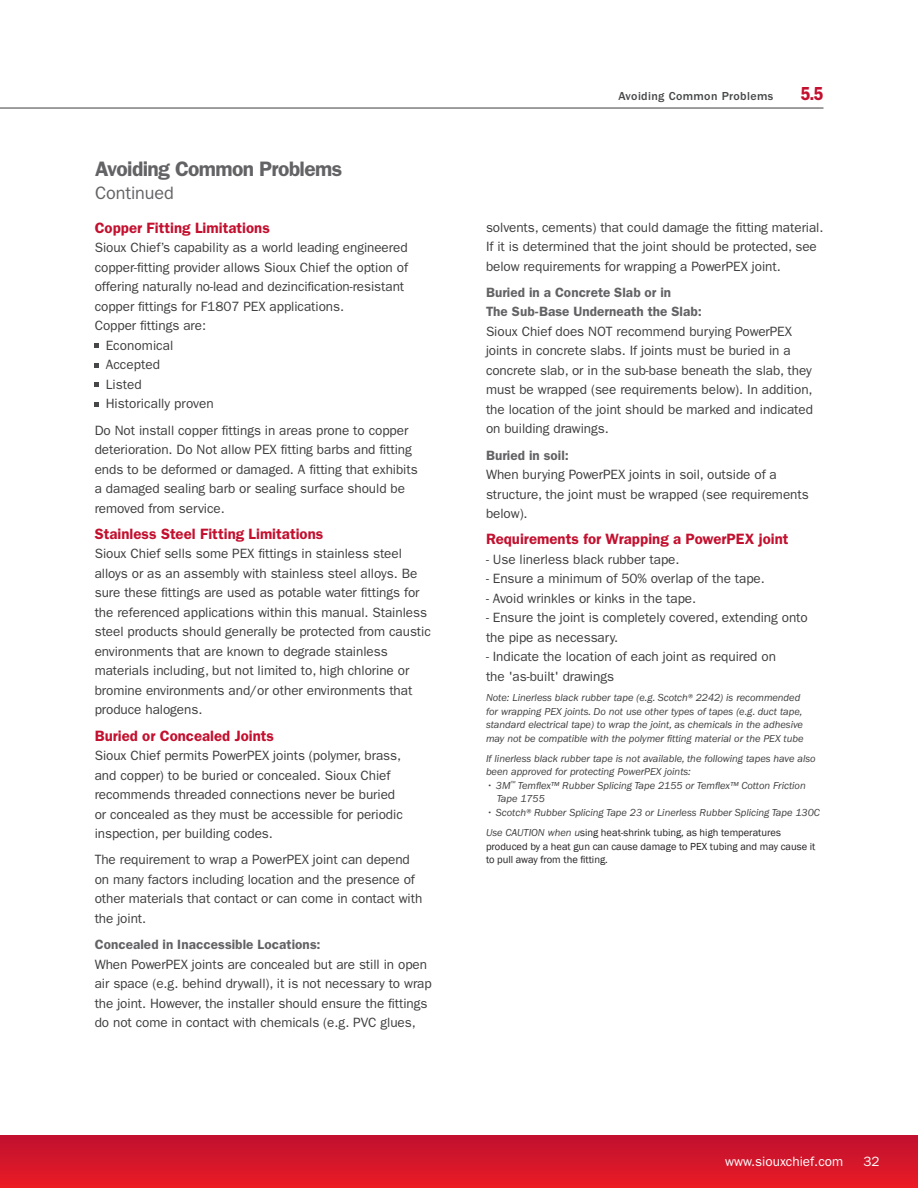
<style>
.page{position:relative;width:918px;height:1188px;background:#fff}
.page>*{position:absolute;margin:0;border:0;box-sizing:border-box;transform-origin:0 0}
.t1{font:600 21px "ITC Franklin Gothic Std";letter-spacing:-.03em;color:#636366}
.t2{font:19.5px "ITC Franklin Gothic Std Dm Cd";color:#c3102f}
.t3{font:18px "ITC Franklin Gothic Std";letter-spacing:-.005em;color:#636366}
.Caption_TITLE{font:600 15px "ITC Franklin Gothic Std";color:#c3102f}
.Caption_TEXT{font:13.5px/19.5px "ITC Franklin Gothic Std";letter-spacing:-.005em;color:#3e3e3f}
.Body{font:600 13.5px/19.5px "ITC Franklin Gothic Std";letter-spacing:.005em;color:#636366}
.Body-2{font:13.5px "ITC Franklin Gothic Std";letter-spacing:.005em;color:#3e3e3f}
.t4{font:13.5px "ITC Franklin Gothic Std";color:#fff}
.t5{font:500 12px "ITC Franklin Gothic Std";letter-spacing:.03em;color:#464748}
.Caption_TEXT-2{font:italic 10.5px/13.5px "ITC Franklin Gothic Std";letter-spacing:-.005em;color:#3e3e3f}
.Caption_TEXT-3{font:10.5px/13.5px "Franklin Gothic";color:#231f20}
.s1{font-family:"ITC Franklin Gothic Std";font-style:italic;color:#3e3e3f}
</style>
<div class="page">
<div style="left:0;top:1136px;width:918px;height:52px;background:linear-gradient(to bottom,#c01030,#ea1b24)"></div>
<svg style="left:95px;top:343px;width:4px;height:5px"></svg>
<svg style="left:95px;top:363px;width:4px;height:4px"></svg>
<svg style="left:95px;top:382px;width:4px;height:5px"></svg>
<svg style="left:95px;top:402px;width:4px;height:4px"></svg>
<hr style="left:0;top:108px;width:824px;height:1px;background:#3e3e3f">
<p class="t1" style="left:95px;top:157px;width:249px">Avoiding Common Problems</p>
<p class="t3" style="left:95px;top:182px;width:80px">Continued</p>
<p class="Caption_TITLE" style="left:95px;top:219px;width:177px">Copper Fitting Limitations</p>
<p class="Caption_TEXT" style="left:95px;top:238px;width:315px">Sioux Chief’s capability as a world leading engineered copper-fitting provider allows Sioux Chief the option of offering naturally no-lead and dezincification-resistant copper fittings for F1807 PEX applications.</p>
<p class="Caption_TEXT" style="left:95px;top:316px;width:113px">Copper fittings are:</p>
<p class="Body-2" style="left:106px;top:337px;width:69px">Economical</p>
<p class="Body-2" style="left:106px;top:357px;width:56px">Accepted</p>
<p class="Body-2" style="left:106px;top:376px;width:38px">Listed</p>
<p class="Body-2" style="left:106px;top:396px;width:110px">Historically proven</p>
<p class="Caption_TEXT" style="left:95px;top:420px;width:325px">Do Not install copper fittings in areas prone to copper deterioration. Do Not allow PEX fitting barbs and fitting ends to be deformed or damaged. A fitting that exhibits a damaged sealing barb or sealing surface should be removed from service.</p>
<p class="Caption_TITLE" style="left:95px;top:525px;width:230px">Stainless Steel Fitting Limitations</p>
<p class="Caption_TEXT" style="left:95px;top:544px;width:338px">Sioux Chief sells some PEX fittings in stainless steel alloys or as an assembly with stainless steel alloys. Be sure these fittings are used as potable water fittings for the referenced applications within this manual. Stainless steel products should generally be protected from caustic environments that are known to degrade stainless materials including, but not limited to, high chlorine or bromine environments and/or other environments that produce halogens.</p>
<p class="Caption_TITLE" style="left:95px;top:727px;width:181px">Buried or Concealed Joints</p>
<p class="Caption_TEXT" style="left:95px;top:746px;width:310px">Sioux Chief permits PowerPEX joints (polymer, brass, and copper) to be buried or concealed. Sioux Chief recommends threaded connections never be buried or concealed as they must be accessible for periodic inspection, per building codes.</p>
<p class="Caption_TEXT" style="left:95px;top:850px;width:329px">The requirement to wrap a PowerPEX joint can depend on many factors including location and the presence of other materials that contact or can come in contact with the joint.</p>
<p class="Body" style="left:95px;top:935px;width:227px">Concealed in Inaccessible Locations:</p>
<p class="Caption_TEXT" style="left:95px;top:954px;width:339px">When PowerPEX joints are concealed but are still in open air space (e.g. behind drywall), it is not necessary to wrap the joint. However, the installer should ensure the fittings do not come in contact with chemicals (e.g. PVC glues,</p>
<p class="t5" style="left:618px;top:90px;width:156px">Avoiding Common Problems</p>
<p class="t2" style="left:801px;top:83px;width:24px">5.5</p>
<p class="Caption_TEXT" style="left:486px;top:218px;width:339px">solvents, cements) that could damage the fitting material.<br>If it is determined that the joint should be protected, see below requirements for wrapping a PowerPEX joint.</p>
<p class="Body" style="left:486px;top:283px;width:217px">Buried in a Concrete Slab or in<br>The Sub-Base Underneath the Slab:</p>
<p class="Caption_TEXT" style="left:486px;top:322px;width:329px">Sioux Chief does NOT recommend burying PowerPEX joints in concrete slabs. If joints must be buried in a concrete slab, or in the sub-base beneath the slab, they must be wrapped (see requirements below). In addition, the location of the joint should be marked and indicated on building drawings.</p>
<p class="Body" style="left:486px;top:445px;width:84px">Buried in soil:</p>
<p class="Caption_TEXT" style="left:486px;top:465px;width:324px">When burying PowerPEX joints in soil, outside of a structure, the joint must be wrapped (see requirements below).</p>
<p class="Caption_TITLE" style="left:486px;top:530px;width:304px">Requirements for Wrapping a PowerPEX joint</p>
<p class="Caption_TEXT" style="left:486px;top:550px;width:195px">- Use linerless black rubber tape.</p>
<p class="Caption_TEXT" style="left:486px;top:569px;width:280px">- Ensure a minimum of 50% overlap of the tape.</p>
<p class="Caption_TEXT" style="left:486px;top:589px;width:212px">- Avoid wrinkles or kinks in the tape.</p>
<p class="Caption_TEXT" style="left:486px;top:608px;width:323px">- Ensure the joint is completely covered, extending onto the pipe as necessary.</p>
<p class="Caption_TEXT" style="left:486px;top:647px;width:292px">- Indicate the location of each joint as required on the 'as-built' drawings</p>
<p class="Caption_TEXT-2" style="left:486px;top:691px;width:319px">Note: Linerless black rubber tape (e.g. Scotch® 2242) is recommended for wrapping PEX joints. Do not use other types of tapes (e.g. duct tape, standard electrical tape) to wrap the joint, as chemicals in the adhesive may not be compatible with the polymer fitting material or the PEX tube</p>
<p class="Caption_TEXT-2" style="left:486px;top:752px;width:331px">If linerless black rubber tape is not available, the following tapes have also been approved for protecting PowerPEX joints:</p>
<p class="Caption_TEXT-2" style="left:486px;top:779px;width:321px">• 3M<sup>™</sup> Temflex™ Rubber Splicing Tape 2155 or Temflex™ Cotton Friction</p>
<p class="Caption_TEXT-2" style="left:497px;top:792px;width:50px">Tape 1755</p>
<p class="Caption_TEXT-2" style="left:486px;top:806px;width:335px">• Scotch® Rubber Splicing Tape 23 or Linerless Rubber Splicing Tape 130C</p>
<p class="Caption_TEXT-3" style="left:486px;top:826px;width:331px"><span class="s1">Use CAUTION when u</span>sing heat-shrink tubing, as high temperatures produced by a heat gun can cause damage to PEX tubing and may cause it to pull away from the fitting.</p>
<p class="t4" style="left:725px;top:1154px;width:119px">www.siouxchief.com</p>
<p class="t4" style="left:863px;top:1154px;width:18px">32</p>
</div>
